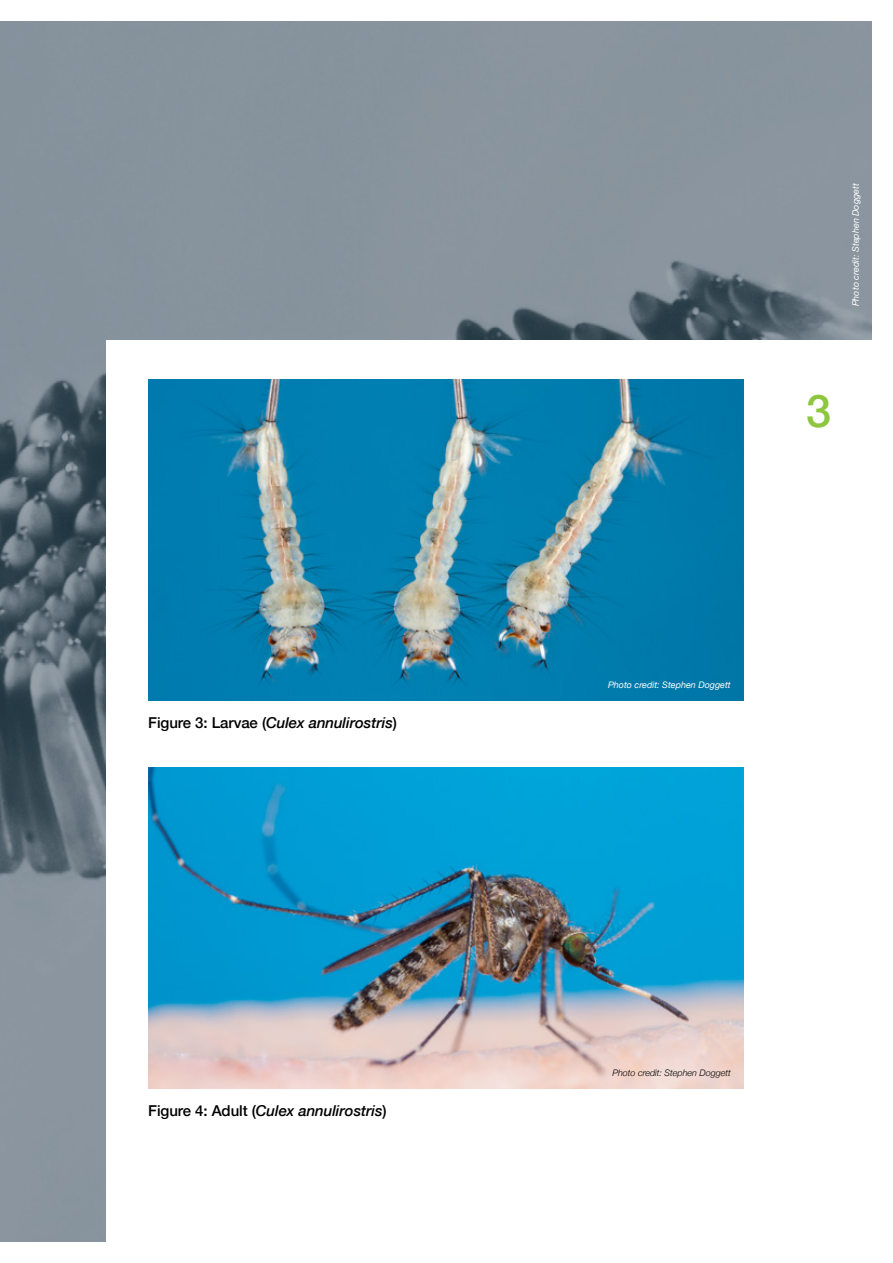
<style>
.page{position:relative;width:893px;height:1263px;background:#fff}
.page>*{position:absolute;margin:0;border:0;box-sizing:border-box;transform-origin:0 0}
.t1{font:500 45px "Helvetica Neue";color:#8dc63f}
.t2{font:italic 500 15px "Helvetica Neue";letter-spacing:-.005em;color:#000}
.t3{font:italic 9px "Helvetica Neue";color:#fff}
.t4{font:italic 300 9px "Helvetica Neue";color:#000}
.s1{font-style:normal}
</style>
<div class="page">
<img style="left:0;top:21px;width:872px;height:1221px">
<div style="left:106px;top:340px;width:787px;height:923px;background:#fff"></div>
<img style="left:148px;top:767px;width:595px;height:322px">
<img style="left:148px;top:380px;width:595px;height:321px">
<p class="t2" style="left:148px;top:710px;width:250px"><span class="s1">Figure 3: Larvae (</span>Culex annulirostris<span class="s1">)</span></p>
<p class="t2" style="left:148px;top:1098px;width:240px"><span class="s1">Figure 4: Adult (</span>Culex annulirostris<span class="s1">)</span></p>
<p class="t3" style="left:849px;top:306px;width:124px;rotate:-90deg">Photo credit: Stephen Doggett</p>
<h1 class="t1" style="left:806px;top:374px;width:27px">3</h1>
<p class="t3" style="left:608px;top:678px;width:124px">Photo credit: Stephen Doggett</p>
<p class="t4" style="left:612px;top:1066px;width:120px">Photo credit: Stephen Doggett</p>
</div>
